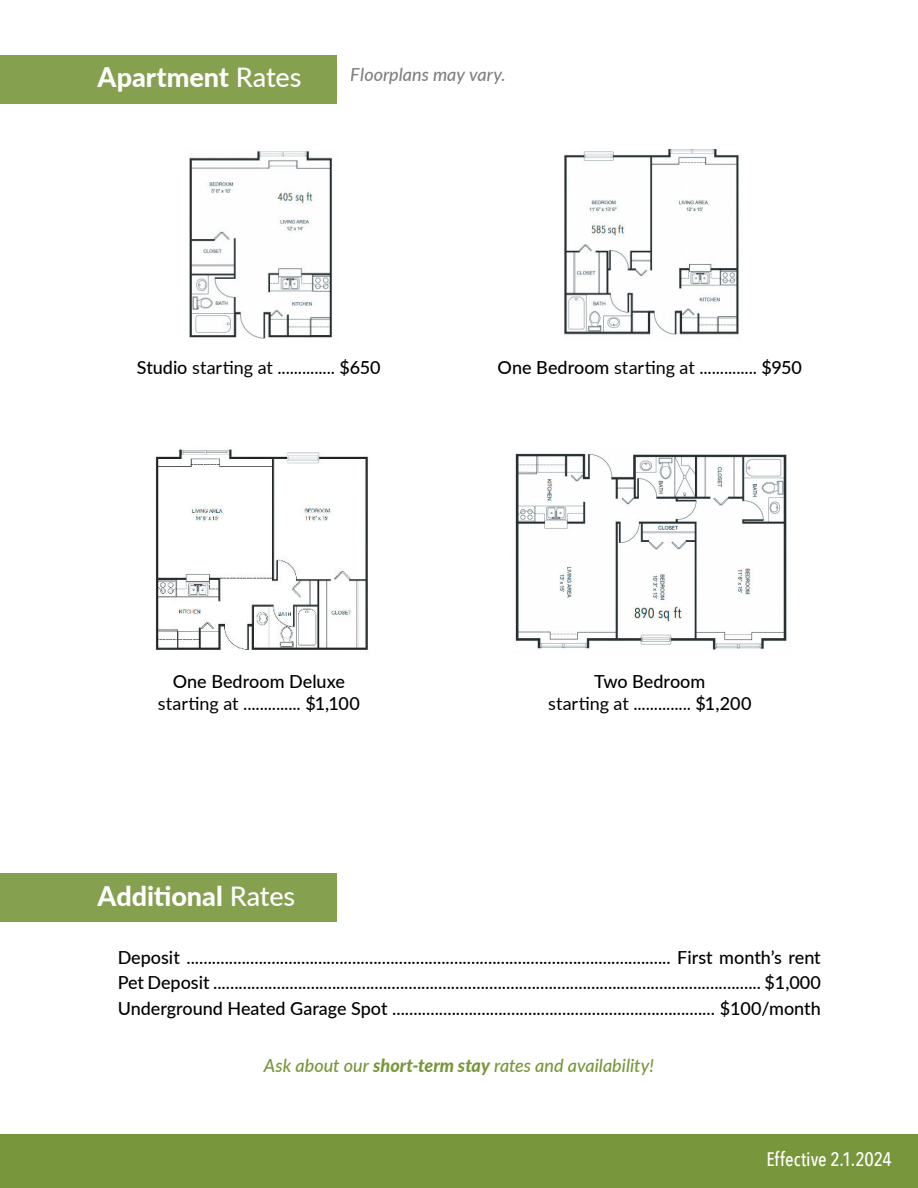
<style>
.page{position:relative;width:918px;height:1188px;background:#fff}
.page>*{position:absolute;margin:0;border:0;box-sizing:border-box;transform-origin:0 0}
.t1{font:800 27px "Lato";color:#fff}
.t2{font:500 19.5px "Avenir Next Condensed";color:#fff}
.t3{font:500 18px/25.5px "Lato";color:#000;text-align:justify}
.t4{font:18px/21.6px "Lato";letter-spacing:.005em;color:#000;text-align:center}
.t5{font:italic 500 18px "Lato";color:#78963b}
.t6{font:italic 500 18px "Lato";color:#000}
.s1{font-weight:500}
.s2{font-weight:800}
</style>
<div class="page">
<div style="left:0;top:1134px;width:918px;height:54px;background:#78963b"></div>
<div style="left:0;top:55px;width:336px;height:49px;background:#85a04e"></div>
<div style="left:0;top:873px;width:336px;height:49px;background:#85a04e"></div>
<img style="left:189px;top:151px;width:144px;height:188px">
<img style="left:564px;top:149px;width:175px;height:186px">
<img style="left:155px;top:449px;width:214px;height:204px">
<img style="left:515px;top:453px;width:272px;height:197px">
<h1 class="t1" style="left:98px;top:57px;width:205px">Apartment <span class="s1">Rates</span></h1>
<p class="t6" style="left:351px;top:68px;width:156px">Floorplans may vary.</p>
<p class="t4" style="left:137px;top:356px;width:245px"><span class="s1">Studio</span> starting at .............. <span class="s1">$650</span></p>
<p class="t4" style="left:498px;top:356px;width:306px"><span class="s1">One Bedroom</span> starting at .............. <span class="s1">$950</span></p>
<p class="t4" style="left:158px;top:670px;width:203px"><span class="s1">One Bedroom Deluxe </span>starting at .............. <span class="s1">$1,100</span></p>
<p class="t4" style="left:548px;top:670px;width:205px"><span class="s1">Two Bedroom<br></span>starting at .............. <span class="s1">$1,200</span></p>
<h1 class="t1" style="left:98px;top:876px;width:199px">Additional <span class="s1">Rates</span></h1>
<p class="t3" style="left:118px;top:944px;width:705px">Deposit .................................................................................................................. First month’s rent Pet Deposit ................................................................................................................................. $1,000<br>Underground Heated Garage Spot ............................................................................ $100/month</p>
<p class="t5" style="left:264px;top:1052px;width:392px">Ask about our <span class="s2">short-term stay</span> rates and availability!</p>
<p class="t2" style="left:766px;top:1151px;width:127px">Effective 2.1.2024</p>
</div>
